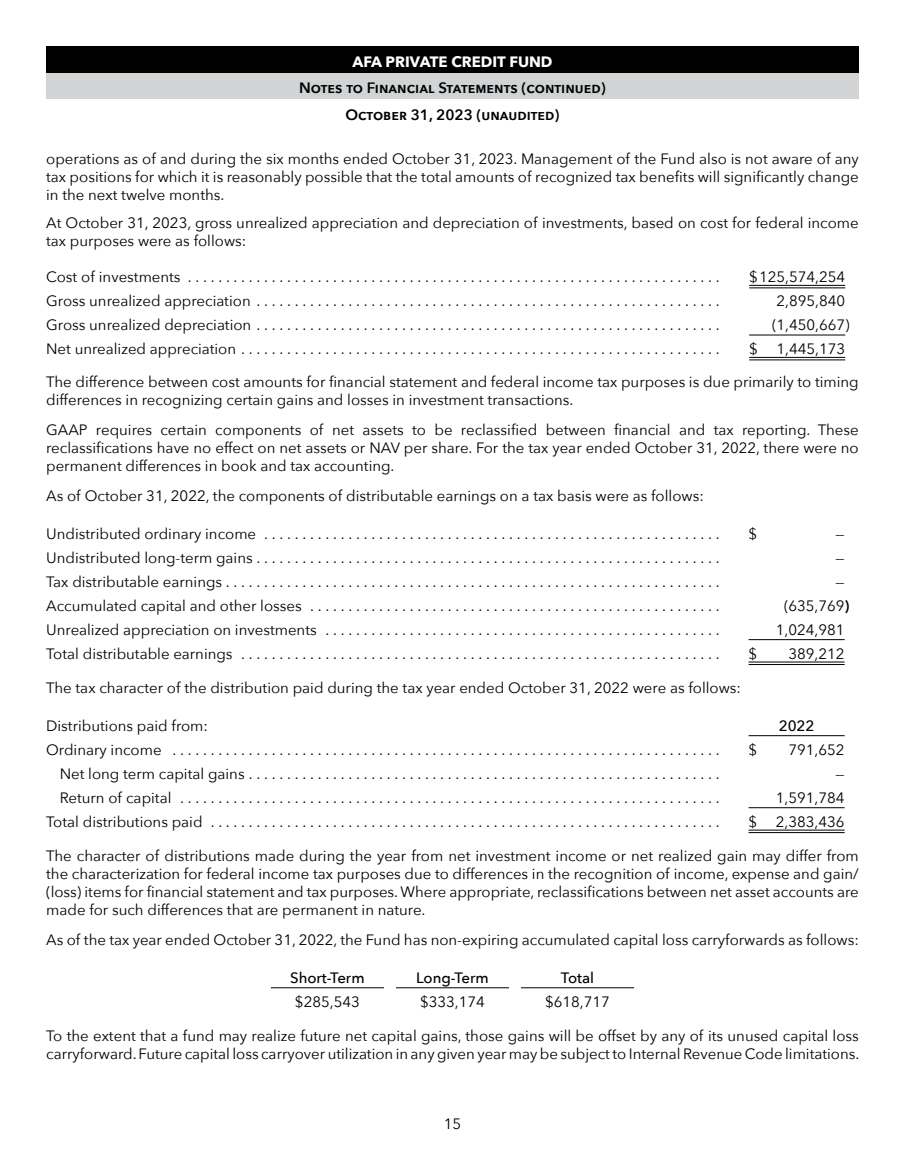
<style>
.page{position:relative;width:905px;height:1175px;background:#fff}
.page>*{position:absolute;margin:0;border:0;box-sizing:border-box;transform-origin:0 0}
.t1{font:15px/18px "Avenir Next";color:#000;text-align:justify}
.t2{font:600 15px/27px "Avenir Next";letter-spacing:.015em;color:#000;text-align:center}
.t3{font:500 15px "Avenir Next";color:#000}
.t4{font:700 15px "Avenir Next";color:#fff}
.s1{font-weight:600}
</style>
<div class="page">
<div style="left:46px;top:46px;width:812px;height:27px;background:#000"></div>
<div style="left:46px;top:73px;width:812px;height:26px;background:#d1d3d4"></div>
<hr style="left:749px;top:285px;width:96px;height:1px;background:#000">
<hr style="left:749px;top:287px;width:96px;height:1px;background:#000">
<hr style="left:749px;top:334px;width:96px;height:1px;background:#000">
<hr style="left:749px;top:357px;width:96px;height:1px;background:#000">
<hr style="left:749px;top:359px;width:96px;height:1px;background:#000">
<hr style="left:748px;top:639px;width:96px;height:1px;background:#000">
<hr style="left:748px;top:661px;width:96px;height:1px;background:#000">
<hr style="left:748px;top:664px;width:96px;height:1px;background:#000">
<hr style="left:748px;top:735px;width:96px;height:1px;background:#000">
<hr style="left:748px;top:807px;width:96px;height:1px;background:#000">
<hr style="left:748px;top:829px;width:96px;height:1px;background:#000">
<hr style="left:748px;top:832px;width:96px;height:1px;background:#000">
<hr style="left:271px;top:987px;width:113px;height:1px;background:#000">
<hr style="left:396px;top:987px;width:113px;height:1px;background:#000">
<hr style="left:521px;top:987px;width:113px;height:1px;background:#000">
<p class="t4" style="left:352px;top:49px;width:202px">AFA PRIVATE CREDIT FUND</p>
<p class="t2" style="left:299px;top:74px;width:308px">Notes to Financial Statements (continued)<br>October 31, 2023 (unaudited)</p>
<p class="t1" style="left:46px;top:149px;width:814px">operations as of and during the six months ended October 31, 2023. Management of the Fund also is not aware of any tax positions for which it is reasonably possible that the total amounts of recognized tax benefits will significantly change in the next twelve months.</p>
<p class="t1" style="left:46px;top:213px;width:814px">At October 31, 2023, gross unrealized appreciation and depreciation of investments, based on cost for federal income tax purposes were as follows:</p>
<p class="t1" style="left:46px;top:267px;width:675px">Cost of investments . . . . . . . . . . . . . . . . . . . . . . . . . . . . . . . . . . . . . . . . . . . . . . . . . . . . . . . . . . . . . . . . . . . . . .</p>
<p class="t1" style="left:749px;top:267px;width:97px">$125,574,254</p>
<p class="t1" style="left:46px;top:291px;width:675px">Gross unrealized appreciation . . . . . . . . . . . . . . . . . . . . . . . . . . . . . . . . . . . . . . . . . . . . . . . . . . . . . . . . . . . . .</p>
<p class="t1" style="left:776px;top:291px;width:70px">2,895,840</p>
<p class="t1" style="left:46px;top:315px;width:675px">Gross unrealized depreciation . . . . . . . . . . . . . . . . . . . . . . . . . . . . . . . . . . . . . . . . . . . . . . . . . . . . . . . . . . . . .</p>
<p class="t1" style="left:772px;top:315px;width:79px">(1,450,667)</p>
<p class="t1" style="left:46px;top:339px;width:675px">Net unrealized appreciation . . . . . . . . . . . . . . . . . . . . . . . . . . . . . . . . . . . . . . . . . . . . . . . . . . . . . . . . . . . . . . .</p>
<p class="t1" style="left:749px;top:339px;width:97px">$ 1,445,173</p>
<p class="t1" style="left:46px;top:372px;width:814px">The difference between cost amounts for financial statement and federal income tax purposes is due primarily to timing differences in recognizing certain gains and losses in investment transactions.</p>
<p class="t1" style="left:46px;top:420px;width:814px">GAAP requires certain components of net assets to be reclassified between financial and tax reporting. These reclassifications have no effect on net assets or NAV per share. For the tax year ended October 31, 2022, there were no permanent differences in book and tax accounting.</p>
<p class="t1" style="left:46px;top:486px;width:659px">As of October 31, 2022, the components of distributable earnings on a tax basis were as follows:</p>
<p class="t1" style="left:46px;top:524px;width:675px">Undistributed ordinary income . . . . . . . . . . . . . . . . . . . . . . . . . . . . . . . . . . . . . . . . . . . . . . . . . . . . . . . . . . . .</p>
<p class="t1" style="left:748px;top:524px;width:10px">$</p>
<p class="t1" style="left:835px;top:524px;width:10px">—</p>
<p class="t1" style="left:46px;top:548px;width:675px">Undistributed long-term gains . . . . . . . . . . . . . . . . . . . . . . . . . . . . . . . . . . . . . . . . . . . . . . . . . . . . . . . . . . . . .</p>
<p class="t1" style="left:835px;top:548px;width:10px">—</p>
<p class="t1" style="left:46px;top:572px;width:675px">Tax distributable earnings . . . . . . . . . . . . . . . . . . . . . . . . . . . . . . . . . . . . . . . . . . . . . . . . . . . . . . . . . . . . . . . . .</p>
<p class="t1" style="left:835px;top:572px;width:10px">—</p>
<p class="t1" style="left:46px;top:596px;width:675px">Accumulated capital and other losses . . . . . . . . . . . . . . . . . . . . . . . . . . . . . . . . . . . . . . . . . . . . . . . . . . . . . .</p>
<p class="t1" style="left:784px;top:596px;width:67px">(635,769<span class="s1">)</span></p>
<p class="t1" style="left:46px;top:620px;width:675px">Unrealized appreciation on investments . . . . . . . . . . . . . . . . . . . . . . . . . . . . . . . . . . . . . . . . . . . . . . . . . . . .</p>
<p class="t1" style="left:775px;top:620px;width:70px">1,024,981</p>
<p class="t1" style="left:46px;top:644px;width:675px">Total distributable earnings . . . . . . . . . . . . . . . . . . . . . . . . . . . . . . . . . . . . . . . . . . . . . . . . . . . . . . . . . . . . . . .</p>
<p class="t1" style="left:748px;top:644px;width:10px">$</p>
<p class="t1" style="left:788px;top:644px;width:58px">389,212</p>
<p class="t1" style="left:46px;top:678px;width:696px">The tax character of the distribution paid during the tax year ended October 31, 2022 were as follows:</p>
<p class="t1" style="left:46px;top:716px;width:163px">Distributions paid from:</p>
<p class="t3" style="left:778px;top:713px;width:37px">2022</p>
<p class="t1" style="left:46px;top:740px;width:675px">Ordinary income . . . . . . . . . . . . . . . . . . . . . . . . . . . . . . . . . . . . . . . . . . . . . . . . . . . . . . . . . . . . . . . . . . . . . . . .</p>
<p class="t1" style="left:748px;top:740px;width:10px">$</p>
<p class="t1" style="left:788px;top:740px;width:58px">791,652</p>
<p class="t1" style="left:60px;top:764px;width:661px">Net long term capital gains . . . . . . . . . . . . . . . . . . . . . . . . . . . . . . . . . . . . . . . . . . . . . . . . . . . . . . . . . . . . . .</p>
<p class="t1" style="left:835px;top:764px;width:10px">—</p>
<p class="t1" style="left:60px;top:788px;width:661px">Return of capital . . . . . . . . . . . . . . . . . . . . . . . . . . . . . . . . . . . . . . . . . . . . . . . . . . . . . . . . . . . . . . . . . . . . . . .</p>
<p class="t1" style="left:775px;top:788px;width:70px">1,591,784</p>
<p class="t1" style="left:46px;top:812px;width:675px">Total distributions paid . . . . . . . . . . . . . . . . . . . . . . . . . . . . . . . . . . . . . . . . . . . . . . . . . . . . . . . . . . . . . . . . . . .</p>
<p class="t1" style="left:748px;top:812px;width:97px">$ 2,383,436</p>
<p class="t1" style="left:46px;top:846px;width:814px">The character of distributions made during the year from net investment income or net realized gain may differ from the characterization for federal income tax purposes due to differences in the recognition of income, expense and gain/ (loss) items for financial statement and tax purposes. Where appropriate, reclassifications between net asset accounts are made for such differences that are permanent in nature.</p>
<p class="t1" style="left:46px;top:930px;width:814px">As of the tax year ended October 31, 2022, the Fund has non-expiring accumulated capital loss carryforwards as follows:</p>
<p class="t3" style="left:290px;top:965px;width:76px">Short-Term</p>
<p class="t3" style="left:416px;top:965px;width:74px">Long-Term</p>
<p class="t3" style="left:561px;top:965px;width:35px">Total</p>
<p class="t1" style="left:295px;top:992px;width:66px">$285,543</p>
<p class="t1" style="left:420px;top:992px;width:66px">$333,174</p>
<p class="t1" style="left:545px;top:992px;width:66px">$618,717</p>
<p class="t1" style="left:46px;top:1026px;width:814px">To the extent that a fund may realize future net capital gains, those gains will be offset by any of its unused capital loss carryforward. Future capital loss carryover utilization in any given year may be subject to Internal Revenue Code limitations.</p>
<p class="t1" style="left:444px;top:1113px;width:19px">15</p>
</div>
